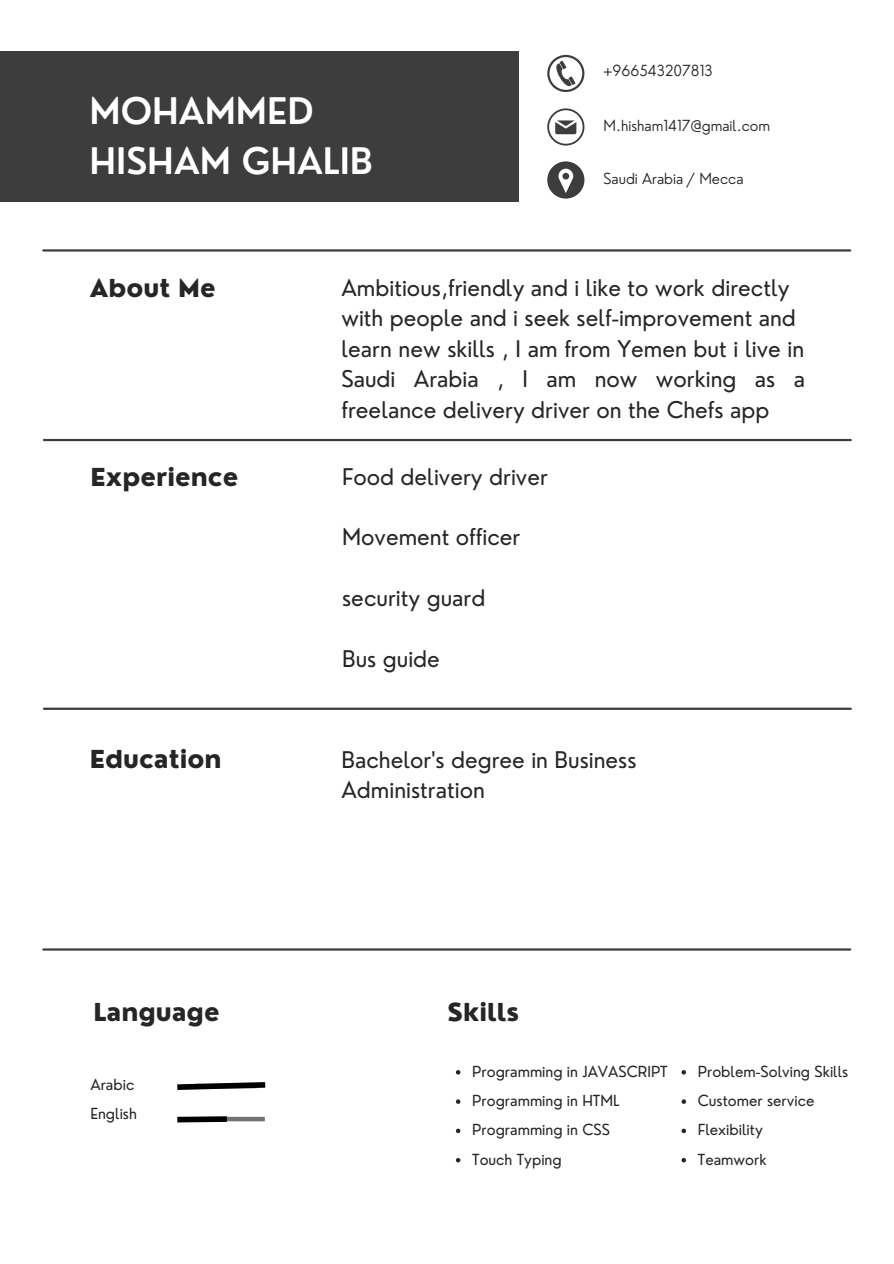
<style>
.page{position:relative;width:894px;height:1264px;background:#fff}
.page>*{position:absolute;margin:0;border:0;box-sizing:border-box;transform-origin:0 0}
.t1{font:600 35.7px/49.5px "Nourd";color:#fff}
.t2{font:800 24.15px "Nourd";color:#272626}
.t3{font:22.35px/30.5px "Nourd";color:#272626}
.t4{font:14.85px/29.2px "Nourd";color:#272626}
.t5{font:300 14.85px "Nourd";color:#272626}
</style>
<div class="page">
<div style="left:0;top:51px;width:518px;height:151px;background:#3d3d3d"></div>
<hr style="left:43px;top:249px;width:806px;height:2px;background:#3d3d3d">
<hr style="left:44px;top:439px;width:806px;height:2px;background:#3d3d3d">
<hr style="left:44px;top:707px;width:806px;height:3px;background:#3d3d3d">
<hr style="left:43px;top:948px;width:806px;height:2px;background:#3d3d3d">
<svg style="left:547px;top:55px;width:37px;height:37px"></svg>
<svg style="left:547px;top:108px;width:37px;height:38px"></svg>
<svg style="left:547px;top:161px;width:37px;height:37px"></svg>
<svg style="left:456px;top:1070px;width:4px;height:4px"></svg>
<svg style="left:456px;top:1099px;width:4px;height:4px"></svg>
<svg style="left:456px;top:1128px;width:4px;height:5px"></svg>
<svg style="left:456px;top:1158px;width:4px;height:4px"></svg>
<svg style="left:177px;top:1082px;width:89px;height:8px"></svg>
<div style="left:226px;top:1116px;width:39px;height:5px;background:#737373"></div>
<svg style="left:177px;top:1116px;width:55px;height:7px"></svg>
<svg style="left:681px;top:1070px;width:4px;height:4px"></svg>
<svg style="left:681px;top:1099px;width:4px;height:4px"></svg>
<svg style="left:681px;top:1128px;width:4px;height:5px"></svg>
<svg style="left:681px;top:1158px;width:4px;height:4px"></svg>
<h1 class="t1" style="left:89px;top:86px;width:285px">MOHAMMED<br>HISHAM GHALIB</h1>
<p class="t5" style="left:603px;top:61px;width:110px">+966543207813</p>
<p class="t5" style="left:603px;top:116px;width:168px">M.hisham1417@gmail.com</p>
<p class="t5" style="left:603px;top:169px;width:141px">Saudi Arabia / Mecca</p>
<p class="t2" style="left:90px;top:273px;width:127px">About Me</p>
<p class="t3" style="left:341px;top:272px;width:465px">Ambitious,friendly and i like to work directly with people and i seek self-improvement and learn new skills , I am from Yemen but i live in Saudi Arabia , I am now working as a freelance delivery driver on the Chefs app</p>
<p class="t2" style="left:90px;top:461px;width:149px">Experience</p>
<p class="t3" style="left:342px;top:461px;width:207px">Food delivery driver</p>
<p class="t3" style="left:342px;top:522px;width:180px">Movement officer</p>
<p class="t3" style="left:342px;top:582px;width:145px">security guard</p>
<p class="t3" style="left:342px;top:643px;width:99px">Bus guide</p>
<p class="t2" style="left:90px;top:743px;width:133px">Education</p>
<p class="t3" style="left:341px;top:744px;width:296px">Bachelor's degree in Business<br>Administration</p>
<p class="t2" style="left:93px;top:997px;width:128px">Language</p>
<p class="t4" style="left:90px;top:1069px;width:48px">Arabic<br>English</p>
<p class="t2" style="left:447px;top:997px;width:73px">Skills</p>
<p class="t4" style="left:472px;top:1056px;width:197px">Programming in JAVASCRIPT<br>Programming in HTML<br>Programming in CSS<br>Touch Typing</p>
<p class="t4" style="left:697px;top:1056px;width:152px">Problem-Solving Skills<br>Customer service<br>Flexibility<br>Teamwork</p>
</div>
